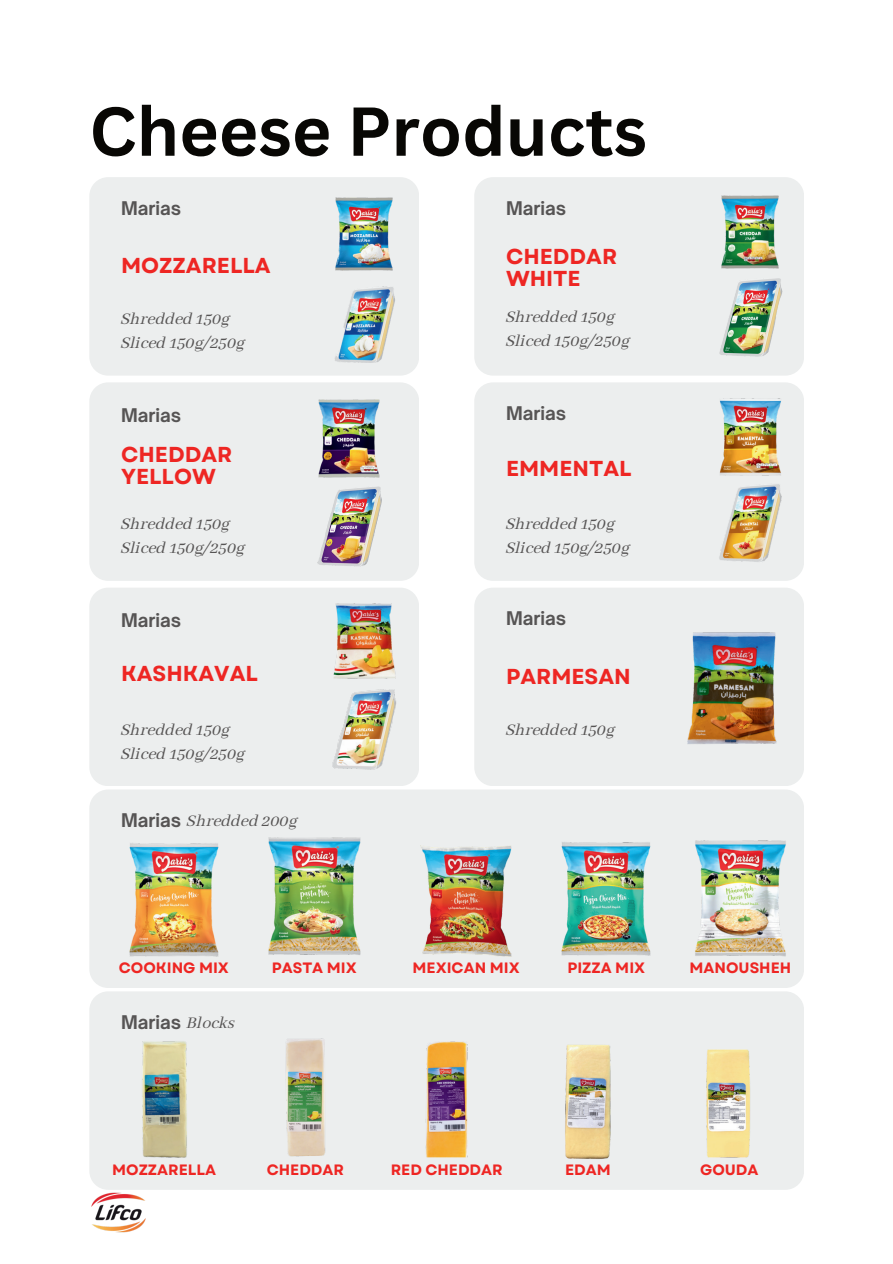
<style>
.page{position:relative;width:893px;height:1264px;background:#fff}
.page>*{position:absolute;margin:0;border:0;box-sizing:border-box;transform-origin:0 0}
.t1{font:700 67.5px "Canva Sans";color:#080704}
.t2{font:700 21.6px/21.5px "Garet";color:#ee2623}
.t3{font:18px/24px "CA Generated";color:#565454}
.t4{font:700 18px "Open Sauce One";color:#565454}
.t5{font:700 15px "Garet";color:#ee2623}
.s1{font-family:"Open Sauce One";font-weight:700}
.s2{font-family:"CA Generated";font-weight:400}
</style>
<div class="page">
<img style="left:91px;top:1189px;width:56px;height:44px">
<div style="left:89px;top:382px;width:330px;height:199px;background:#eceeee;border-radius:19px"></div>
<img style="left:317px;top:486px;width:64px;height:81px">
<img style="left:318px;top:399px;width:62px;height:79px">
<div style="left:89px;top:587px;width:330px;height:199px;background:#eceeee;border-radius:19px"></div>
<img style="left:332px;top:689px;width:64px;height:80px">
<img style="left:333px;top:603px;width:63px;height:76px">
<div style="left:474px;top:382px;width:329px;height:199px;background:#eceeee;border-radius:19px"></div>
<img style="left:719px;top:484px;width:62px;height:78px">
<img style="left:719px;top:398px;width:62px;height:77px">
<div style="left:474px;top:177px;width:329px;height:198px;background:#eceeee;border-radius:19px"></div>
<img style="left:719px;top:278px;width:63px;height:79px">
<img style="left:721px;top:195px;width:57px;height:74px">
<div style="left:89px;top:177px;width:330px;height:198px;background:#eceeee;border-radius:19px"></div>
<img style="left:335px;top:286px;width:60px;height:76px">
<img style="left:335px;top:197px;width:58px;height:74px">
<div style="left:474px;top:587px;width:329px;height:199px;background:#eceeee;border-radius:19px"></div>
<img style="left:687px;top:632px;width:90px;height:112px">
<div style="left:89px;top:789px;width:715px;height:199px;background:#eceeee;border-radius:19px"></div>
<img style="left:268px;top:837px;width:93px;height:118px">
<img style="left:695px;top:840px;width:91px;height:117px">
<img style="left:420px;top:845px;width:92px;height:112px">
<img style="left:561px;top:842px;width:90px;height:114px">
<img style="left:129px;top:843px;width:90px;height:114px">
<div style="left:89px;top:991px;width:715px;height:198px;background:#eceeee;border-radius:19px"></div>
<img style="left:142px;top:1041px;width:45px;height:117px">
<img style="left:425px;top:1041px;width:43px;height:117px">
<img style="left:285px;top:1038px;width:41px;height:119px">
<img style="left:565px;top:1044px;width:46px;height:115px">
<img style="left:706px;top:1049px;width:44px;height:109px">
<h1 class="t1" style="left:89px;top:91px;width:559px">Cheese Products</h1>
<p class="t4" style="left:121px;top:196px;width:62px">Marias</p>
<p class="t4" style="left:506px;top:196px;width:62px">Marias</p>
<p class="t2" style="left:121px;top:255px;width:151px">MOZZARELLA</p>
<p class="t2" style="left:506px;top:247px;width:113px">CHEDDAR<br>WHITE</p>
<p class="t3" style="left:121px;top:307px;width:125px">Shredded 150g<br>Sliced 150g/250g</p>
<p class="t3" style="left:506px;top:305px;width:125px">Shredded 150g<br>Sliced 150g/250g</p>
<p class="t4" style="left:121px;top:403px;width:62px">Marias</p>
<p class="t4" style="left:506px;top:401px;width:62px">Marias</p>
<p class="t2" style="left:121px;top:444px;width:113px">CHEDDAR<br>YELLOW</p>
<p class="t2" style="left:506px;top:459px;width:127px">EMMENTAL</p>
<p class="t3" style="left:121px;top:512px;width:125px">Shredded 150g<br>Sliced 150g/250g</p>
<p class="t3" style="left:506px;top:512px;width:125px">Shredded 150g<br>Sliced 150g/250g</p>
<p class="t4" style="left:121px;top:608px;width:62px">Marias</p>
<p class="t4" style="left:506px;top:606px;width:62px">Marias</p>
<p class="t2" style="left:121px;top:663px;width:138px">KASHKAVAL</p>
<p class="t2" style="left:506px;top:666px;width:126px">PARMESAN</p>
<p class="t3" style="left:121px;top:718px;width:125px">Shredded 150g<br>Sliced 150g/250g</p>
<p class="t3" style="left:506px;top:718px;width:110px">Shredded 150g</p>
<p class="t3" style="left:121px;top:809px;width:178px"><span class="s1">Marias</span> Shredded 200g</p>
<p class="t5" style="left:119px;top:958px;width:112px">COOKING MIX</p>
<p class="t5" style="left:272px;top:958px;width:86px">PASTA MIX</p>
<p class="t5" style="left:412px;top:958px;width:109px">MEXICAN MIX</p>
<p class="t5" style="left:567px;top:958px;width:79px">PIZZA MIX</p>
<p class="t5" style="left:689px;top:958px;width:103px">MANOUSHEH</p>
<p class="t4" style="left:121px;top:1010px;width:115px">Marias <span class="s2">Blocks</span></p>
<p class="t5" style="left:112px;top:1160px;width:105px">MOZZARELLA</p>
<p class="t5" style="left:267px;top:1160px;width:79px">CHEDDAR</p>
<p class="t5" style="left:390px;top:1160px;width:113px">RED CHEDDAR</p>
<p class="t5" style="left:565px;top:1160px;width:47px">EDAM</p>
<p class="t5" style="left:700px;top:1160px;width:60px">GOUDA</p>
</div>
